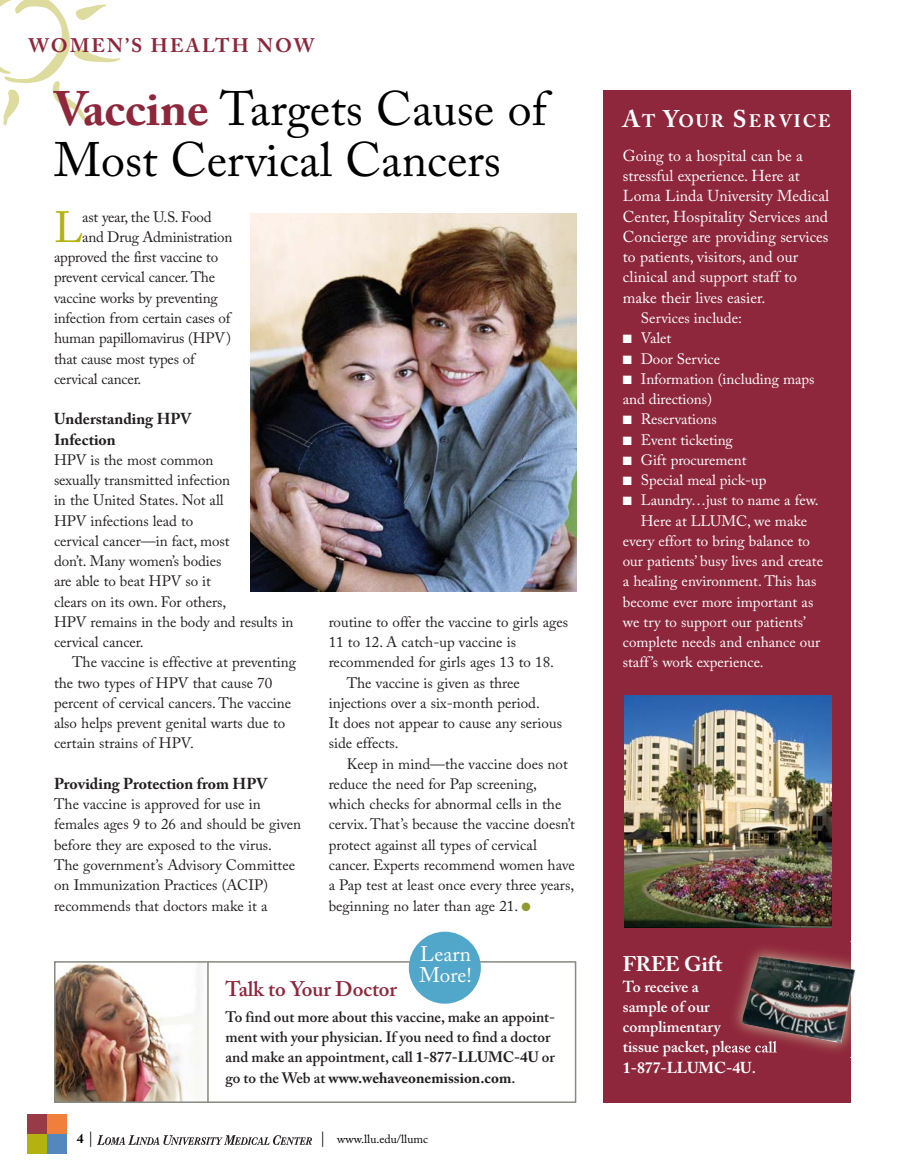
<style>
.page{position:relative;width:905px;height:1175px;background:#fff}
.page>*{position:absolute;margin:0;border:0;box-sizing:border-box;transform-origin:0 0}
.t1{font:48px/51px "Adobe Caslon Pro";color:#000}
.t2{font:43.5px "Adobe Caslon Pro";color:#b3b20f}
.t3{font:600 21px "Adobe Caslon Pro";letter-spacing:-.005em;color:#8f273c}
.t4{font:21px/20.2px "Adobe Caslon Pro";color:#fff}
.t5{font:700 21px "Adobe Caslon Pro";letter-spacing:-.005em;color:#fff}
.t6{font:700 19.5px "Adobe Caslon Pro";letter-spacing:.115em;color:#8f273c}
.t7{font:700 18px "Adobe Caslon Pro";letter-spacing:.1em;color:#fff}
.t8{font:15.75px/20.2px "Adobe Caslon Pro";color:#fff}
.t9{font:600 15.75px/20.2px "Adobe Caslon Pro";color:#fff}
.t10{font:700 15.75px/20.2px "Adobe Caslon Pro";color:#231f20}
.t11{font:15px/20.2px "Adobe Caslon Pro";color:#231f20}
.t12{font:15px "Adobe Caslon Pro";color:#fff}
.t13{font:600 15px/20.2px "Adobe Caslon Pro";color:#231f20}
.t14{font:700 13.5px "Adobe Caslon Pro";color:#000}
.t15{font:12px "Adobe Caslon Pro";color:#000}
.t16{font:12px/20.2px "Zapf Dingbats Std";color:#fff;text-align:justify}
.s1{font-weight:700;color:#8f273c}
.s2{color:#929a32}
.s3{font-weight:700}
.s4{font-weight:400;font-size:15px}
.s5{font-size:15px}
.s6{font-size:24px}
</style>
<div class="page">
<svg style="left:0;top:0;width:121px;height:125px"></svg>
<img style="left:98px;top:1135px;width:213px;height:9px">
<div style="left:27px;top:1113px;width:20px;height:20px;background:#983b47"></div>
<div style="left:47px;top:1113px;width:20px;height:20px;background:#ef7f3a"></div>
<div style="left:27px;top:1133px;width:20px;height:20px;background:#b3b20f"></div>
<div style="left:47px;top:1133px;width:20px;height:20px;background:#5387bd"></div>
<img style="left:250px;top:214px;width:326px;height:377px">
<div style="left:603px;top:90px;width:247px;height:1013px;background:#8f273c"></div>
<svg style="left:209px;top:961px;width:367px;height:141px"></svg>
<img style="left:625px;top:696px;width:206px;height:231px">
<div style="left:409px;top:931px;width:72px;height:72px;background:#51a7ca;border-radius:50%"></div>
<img style="left:734px;top:941px;width:122px;height:116px">
<img style="left:727px;top:1040px;width:49px;height:16px">
<img style="left:741px;top:956px;width:114px;height:87px">
<img style="left:54px;top:961px;width:155px;height:141px">
<h3 class="t6" style="left:29px;top:38px;width:287px">WOMEN’S HEALTH NOW</h3>
<h1 class="t1" style="left:54px;top:90px;width:494px"><span class="s1">Vaccine</span> Targets Cause of<br>Most Cervical Cancers</h1>
<h2 class="t2" style="left:54px;top:211px;width:30px">L</h2>
<p class="t11" style="left:82px;top:208px;width:131px">ast year, the U.S. Food</p>
<p class="t11" style="left:82px;top:229px;width:152px">and Drug Administration</p>
<p class="t11" style="left:54px;top:249px;width:166px">approved the first vaccine to</p>
<p class="t11" style="left:54px;top:269px;width:163px">prevent cervical cancer. The</p>
<p class="t11" style="left:54px;top:289px;width:165px">vaccine works by preventing</p>
<p class="t11" style="left:54px;top:310px;width:178px">infection from certain cases of</p>
<p class="t11" style="left:54px;top:330px;width:179px">human papillomavirus (HPV)</p>
<p class="t11" style="left:54px;top:350px;width:142px">that cause most types of</p>
<p class="t11" style="left:54px;top:370px;width:89px">cervical cancer.</p>
<p class="t10" style="left:54px;top:411px;width:139px">Understanding HPV<br>Infection</p>
<p class="t11" style="left:54px;top:451px;width:241px">HPV is the most common<br>sexually transmitted infection<br>in the United States. Not all<br>HPV infections lead to<br>cervical cancer—in fact, most<br>don’t. Many women’s bodies<br>are able to beat HPV so it<br>clears on its own. For others,<br>HPV remains in the body and results in cervical cancer.</p>
<p class="t11" style="left:54px;top:654px;width:243px;text-indent:18px">The vaccine is effective at preventing the two types of HPV that cause 70 percent of cervical cancers. The vaccine also helps prevent genital warts due to certain strains of HPV.</p>
<p class="t10" style="left:54px;top:775px;width:215px">Providing Protection from HPV</p>
<p class="t11" style="left:54px;top:796px;width:249px">The vaccine is approved for use in females ages 9 to 26 and should be given before they are exposed to the virus.<br>The government’s Advisory Committee on Immunization Practices (ACIP) recommends that doctors make it a</p>
<p class="t11" style="left:328px;top:613px;width:241px">routine to offer the vaccine to girls ages</p>
<p class="t11" style="left:328px;top:634px;width:189px">11 to 12. A catch-up vaccine is</p>
<p class="t11" style="left:328px;top:654px;width:227px">recommended for girls ages 13 to 18.</p>
<p class="t11" style="left:346px;top:674px;width:175px">The vaccine is given as three</p>
<p class="t11" style="left:328px;top:694px;width:213px">injections over a six-month period.</p>
<p class="t11" style="left:328px;top:715px;width:235px">It does not appear to cause any serious</p>
<p class="t11" style="left:328px;top:735px;width:71px">side effects.</p>
<p class="t11" style="left:346px;top:755px;width:223px">Keep in mind—the vaccine does not</p>
<p class="t11" style="left:328px;top:775px;width:210px">reduce the need for Pap screening,</p>
<p class="t11" style="left:328px;top:796px;width:234px">which checks for abnormal cells in the</p>
<p class="t11" style="left:328px;top:816px;width:248px">cervix. That’s because the vaccine doesn’t</p>
<p class="t11" style="left:328px;top:836px;width:210px">protect against all types of cervical</p>
<p class="t11" style="left:328px;top:856px;width:248px">cancer. Experts recommend women have</p>
<p class="t11" style="left:328px;top:877px;width:247px">a Pap test at least once every three years,</p>
<p class="t11" style="left:328px;top:897px;width:203px">beginning no later than age 21. <span class="s2">●</span></p>
<h3 class="t4" style="left:419px;top:946px;width:54px">Learn<br>More!</h3>
<h3 class="t3" style="left:225px;top:981px;width:173px">Talk to Your Doctor</h3>
<p class="t13" style="left:225px;top:1008px;width:331px">To find out more about this vaccine, make an appoint&shy;ment with your physician. If you need to find a doctor and make an appointment, call <span class="s3">1-877-LLUMC-4U</span> or go to the Web at <span class="s3">www.wehaveonemission.com</span>.</p>
<p class="t14" style="left:77px;top:1133px;width:18px">4 <span class="s4">|</span></p>
<p class="t15" style="left:320px;top:1134px;width:109px"><span class="s5">|</span> www.llu.edu/llumc</p>
<p class="t7" style="left:622px;top:114px;width:209px"><span class="s6">A</span>T <span class="s6">Y</span>OUR <span class="s6">S</span>ERVICE</p>
<p class="t8" style="left:622px;top:147px;width:208px">Going to a hospital can be a stressful experience. Here at<br>Loma Linda University Medical<br>Center, Hospitality Services and<br>Concierge are providing services to patients, visitors, and our clinical and support staff to make their lives easier.</p>
<p class="t12" style="left:640px;top:312px;width:102px">Services include:</p>
<p class="t12" style="left:640px;top:332px;width:32px">Valet</p>
<p class="t12" style="left:640px;top:353px;width:81px">Door Service</p>
<p class="t12" style="left:640px;top:373px;width:175px">Information (including maps</p>
<p class="t12" style="left:622px;top:393px;width:91px">and directions)</p>
<p class="t12" style="left:640px;top:413px;width:77px">Reservations</p>
<p class="t12" style="left:640px;top:434px;width:94px">Event ticketing</p>
<p class="t12" style="left:640px;top:454px;width:107px">Gift procurement</p>
<p class="t12" style="left:640px;top:474px;width:127px">Special meal pick-up</p>
<p class="t12" style="left:640px;top:494px;width:179px">Laundry…just to name a few.</p>
<p class="t12" style="left:640px;top:515px;width:168px">Here at LLUMC, we make</p>
<p class="t12" style="left:622px;top:535px;width:189px">every effort to bring balance to</p>
<p class="t12" style="left:622px;top:555px;width:202px">our patients’ busy lives and create</p>
<p class="t12" style="left:622px;top:575px;width:195px">a healing environment. This has</p>
<p class="t12" style="left:622px;top:596px;width:192px">become ever more important as</p>
<p class="t12" style="left:622px;top:616px;width:185px">we try to support our patients’</p>
<p class="t12" style="left:622px;top:636px;width:199px">complete needs and enhance our</p>
<p class="t12" style="left:622px;top:656px;width:142px">staff ’s work experience.</p>
<p class="t16" style="left:622px;top:329px;width:11px">■ ■ ■</p>
<p class="t16" style="left:622px;top:410px;width:11px">■ ■ ■ ■ ■</p>
<h3 class="t5" style="left:622px;top:956px;width:101px">FREE Gift</h3>
<p class="t9" style="left:622px;top:978px;width:155px">To receive a<br>sample of our complimentary<br>tissue packet, please call<br><span class="s3">1-877-LLUMC-4U</span>.</p>
</div>
